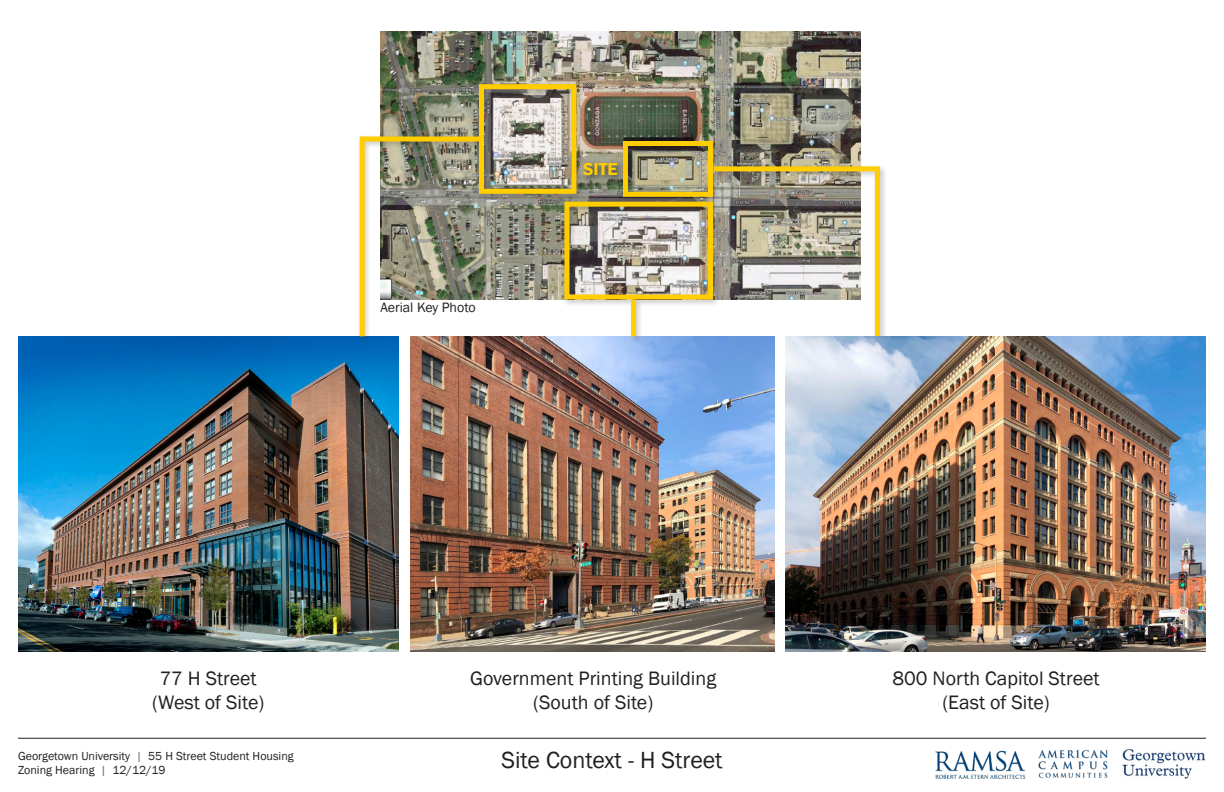
<style>
.page{position:relative;width:1224px;height:792px;background:#fff}
.page>*{position:absolute;margin:0;border:0;box-sizing:border-box;transform-origin:0 0}
.t1{font:24px "Franklin Gothic";color:#231f20}
.t2{font:20px/24px "Franklin Gothic";color:#231f20;text-align:center}
.t3{font:600 17.8px "Franklin Gothic";color:#ffcd00}
.t4{font:14px "Franklin Gothic";color:#231f20}
.t5{font:12px/14.4px "Franklin Gothic";color:#231f20}
.s1{color:#646363}
.s2{color:#636363}
</style>
<div class="page">
<hr style="left:18px;top:738px;width:1188px;height:1px;background:#231f20">
<img style="left:935px;top:750px;width:90px;height:28px">
<img style="left:1123px;top:749px;width:83px;height:29px">
<img style="left:1038px;top:750px;width:70px;height:28px">
<img style="left:18px;top:336px;width:381px;height:315px">
<img style="left:411px;top:344px;width:363px;height:307px">
<img style="left:380px;top:32px;width:481px;height:49px">
<div style="left:357px;top:81px;width:531px;height:263px;background:#231f20;opacity:.25"></div>
<div style="left:479px;top:84px;width:97px;height:110px;border:5px solid #ffcd00"></div>
<div style="left:623px;top:141px;width:90px;height:56px;border:5px solid #ffcd00"></div>
<div style="left:564px;top:202px;width:149px;height:97px;border:5px solid #ffcd00"></div>
<div style="left:631px;top:299px;width:5px;height:37px;background:#ffcd00"></div>
<img style="left:357px;top:134px;width:127px;height:207px">
<img style="left:709px;top:164px;width:173px;height:177px">
<div style="left:581px;top:161px;width:44px;height:23px;background:#231f20;opacity:.75"></div>
<img style="left:786px;top:336px;width:420px;height:315px">
<p class="t4" style="left:380px;top:299px;width:97px">Aerial Key Photo</p>
<p class="t3" style="left:583px;top:159px;width:36px">SITE</p>
<p class="t2" style="left:152px;top:667px;width:114px">77 H Street (West of Site)</p>
<p class="t2" style="left:470px;top:667px;width:247px">Government Printing Building (South of Site)</p>
<p class="t5" style="left:18px;top:749px;width:277px">Georgetown University <span class="s1">|</span> 55 H Street Student Housing<br>Zoning Hearing <span class="s2">|</span> 12/12/19</p>
<p class="t1" style="left:501px;top:745px;width:223px">Site Context - H Street</p>
<p class="t2" style="left:892px;top:667px;width:209px">800 North Capitol Street (East of Site)</p>
</div>
